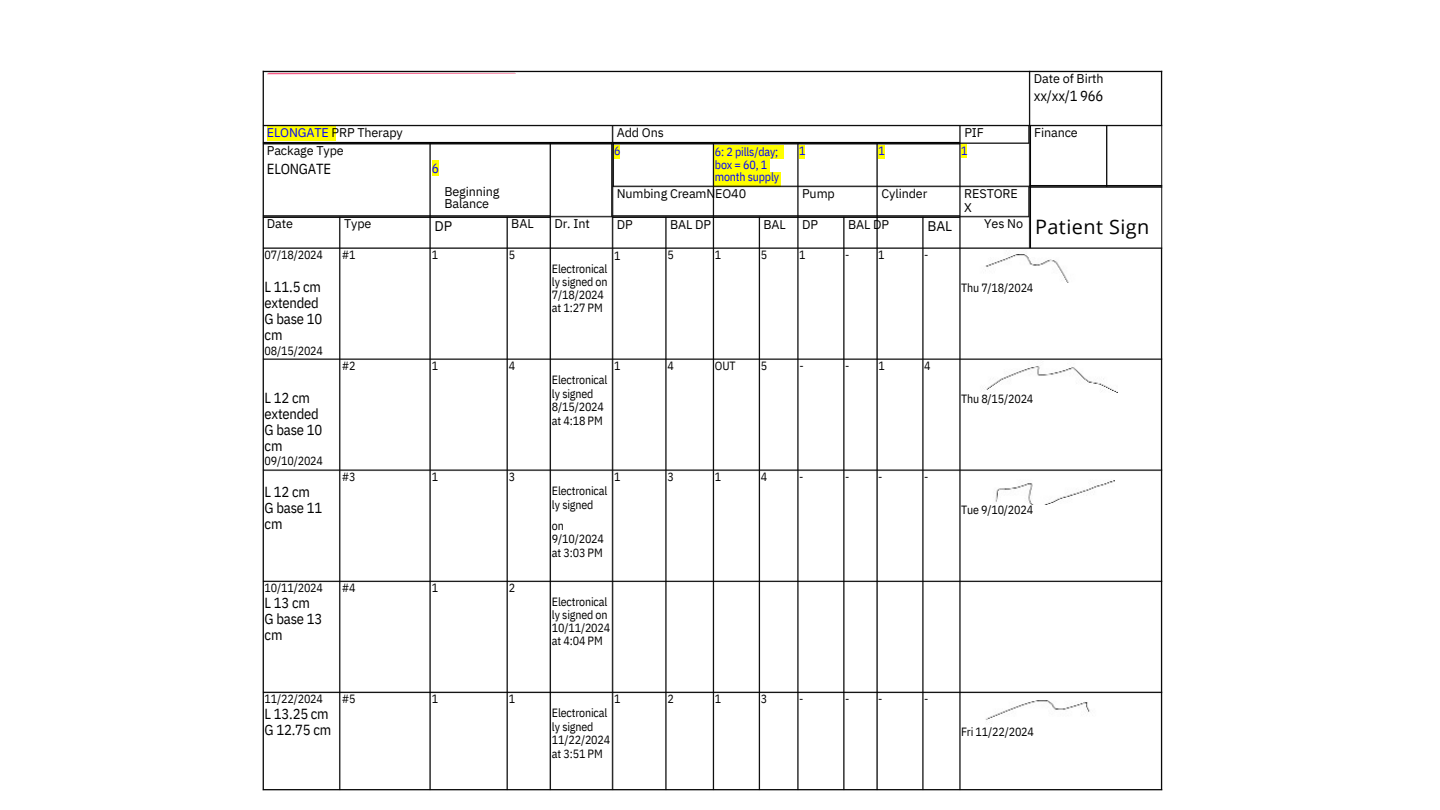
<style>
.page{position:relative;width:1440px;height:810px;background:#fff}
.page>*{position:absolute;margin:0;border:0;box-sizing:border-box;transform-origin:0 0}
.t1{font:19.9px "Open Sans";letter-spacing:.02em;color:#000}
.t2{font:14.6px/15.9px "IBM Plex Sans Cond";letter-spacing:-.015em;color:#000}
.t3{font:13.9px "IBM Plex Sans";color:#000}
.t4{font:13.3px "IBM Plex Sans Cond";color:#00f}
.t5{font:12.6px/17.9px "IBM Plex Sans";letter-spacing:-.01em;color:#000}
.t6{font:11.9px/12.9px "IBM Plex Sans Cond";letter-spacing:-.015em;color:#000}
.t7{font:11.9px/12.9px "IBM Plex Sans Cond";letter-spacing:-.015em;color:#00f}
.s1{color:#00f}
</style>
<div class="page">
<img style="left:262px;top:70px;width:901px;height:721px">
<svg style="left:262px;top:70px;width:289px;height:27px"></svg>
<h4 class="t5" style="left:1034px;top:69px;width:71px">Date of Birth</h4>
<p class="t2" style="left:1034px;top:88px;width:71px">xx/xx/1 966</p>
<p class="t5" style="left:267px;top:124px;width:137px"><span class="s1">ELONGATE</span> PRP Therapy<br>Package Type</p>
<p class="t2" style="left:267px;top:161px;width:66px">ELONGATE</p>
<p class="t5" style="left:267px;top:215px;width:28px">Date</p>
<p class="t5" style="left:344px;top:215px;width:29px">Type</p>
<p class="t5" style="left:1034px;top:123px;width:45px">Finance</p>
<p class="t5" style="left:617px;top:123px;width:49px">Add Ons</p>
<p class="t7" style="left:614px;top:144px;width:8px">6</p>
<p class="t5" style="left:617px;top:184px;width:131px">Numbing CreamNEO40</p>
<h3 class="t5" style="left:617px;top:215px;width:17px">DP</h3>
<p class="t5" style="left:670px;top:215px;width:43px">BAL DP</p>
<h3 class="t5" style="left:764px;top:215px;width:24px">BAL</h3>
<p class="t5" style="left:964px;top:124px;width:21px">PIF</p>
<h2 class="t7" style="left:961px;top:144px;width:8px">1</h2>
<p class="t5" style="left:964px;top:186px;width:55px;line-height:13.9px">RESTORE<br>X</p>
<p class="t5" style="left:984px;top:214px;width:40px">Yes No</p>
<h1 class="t7" style="left:715px;top:145px;width:66px">6: 2 pills/day; box = 60, 1 month supply</h1>
<p class="t7" style="left:799px;top:144px;width:8px">1</p>
<p class="t7" style="left:878px;top:144px;width:8px">1</p>
<p class="t4" style="left:432px;top:159px;width:9px">6</p>
<p class="t5" style="left:444px;top:184px;width:57px;line-height:12.9px">Beginning<br>Balance</p>
<p class="t5" style="left:882px;top:184px;width:47px">Cylinder</p>
<p class="t5" style="left:848px;top:215px;width:43px">BAL DP</p>
<h3 class="t5" style="left:802px;top:184px;width:34px">Pump</h3>
<h3 class="t5" style="left:802px;top:215px;width:17px">DP</h3>
<p class="t5" style="left:511px;top:214px;width:24px">BAL</p>
<p class="t5" style="left:555px;top:214px;width:37px">Dr. Int</p>
<p class="t3" style="left:435px;top:217px;width:19px">DP</p>
<p class="t3" style="left:928px;top:217px;width:26px">BAL</p>
<p class="t1" style="left:1035px;top:212px;width:116px">Patient Sign</p>
<p class="t6" style="left:265px;top:248px;width:60px">07/18/2024</p>
<h4 class="t6" style="left:342px;top:248px;width:15px">#1</h4>
<p class="t6" style="left:432px;top:248px;width:8px">1</p>
<p class="t6" style="left:509px;top:248px;width:8px">5</p>
<p class="t6" style="left:614px;top:249px;width:8px">1</p>
<p class="t6" style="left:667px;top:248px;width:8px">5</p>
<p class="t6" style="left:715px;top:248px;width:8px">1</p>
<p class="t6" style="left:761px;top:248px;width:8px">5</p>
<p class="t6" style="left:799px;top:248px;width:8px">1</p>
<p class="t6" style="left:845px;top:248px;width:6px">-</p>
<h3 class="t6" style="left:878px;top:248px;width:8px">1</h3>
<h3 class="t6" style="left:924px;top:248px;width:6px">-</h3>
<p class="t2" style="left:265px;top:279px;width:59px">L 11.5 cm extended<br>G base 10 cm</p>
<p class="t6" style="left:265px;top:344px;width:60px">08/15/2024</p>
<p class="t6" style="left:552px;top:262px;width:57px">Electronical ly signed on<br>7/18/2024 at 1:27 PM</p>
<p class="t6" style="left:961px;top:281px;width:74px">Thu 7/18/2024</p>
<h4 class="t6" style="left:342px;top:359px;width:15px">#2</h4>
<p class="t6" style="left:432px;top:359px;width:8px">1</p>
<p class="t6" style="left:509px;top:359px;width:8px">4</p>
<p class="t6" style="left:614px;top:359px;width:8px">1</p>
<p class="t6" style="left:667px;top:359px;width:8px">4</p>
<h4 class="t6" style="left:715px;top:359px;width:22px">OUT</h4>
<p class="t6" style="left:761px;top:359px;width:8px">5</p>
<p class="t6" style="left:799px;top:359px;width:6px">-</p>
<p class="t6" style="left:845px;top:359px;width:6px">-</p>
<p class="t6" style="left:878px;top:359px;width:8px">1</p>
<p class="t6" style="left:924px;top:359px;width:8px">4</p>
<p class="t2" style="left:265px;top:390px;width:59px">L12cm extended<br>G base 10 cm</p>
<p class="t6" style="left:265px;top:455px;width:60px">09/10/2024</p>
<p class="t6" style="left:552px;top:373px;width:57px">Electronical</p>
<p class="t6" style="left:552px;top:387px;width:43px">ly signed</p>
<p class="t6" style="left:552px;top:400px;width:54px">8/15/2024</p>
<p class="t6" style="left:552px;top:414px;width:52px">at 4:18 PM</p>
<p class="t6" style="left:961px;top:392px;width:74px">Thu 8/15/2024</p>
<p class="t6" style="left:342px;top:470px;width:15px">#3</p>
<p class="t6" style="left:432px;top:470px;width:8px">1</p>
<h4 class="t6" style="left:509px;top:470px;width:8px">3</h4>
<p class="t6" style="left:614px;top:470px;width:8px">1</p>
<p class="t6" style="left:667px;top:470px;width:8px">3</p>
<p class="t6" style="left:715px;top:470px;width:8px">1</p>
<p class="t6" style="left:761px;top:470px;width:8px">4</p>
<p class="t6" style="left:799px;top:470px;width:6px">-</p>
<p class="t6" style="left:845px;top:470px;width:6px">-</p>
<p class="t6" style="left:878px;top:470px;width:6px">-</p>
<p class="t6" style="left:924px;top:470px;width:6px">-</p>
<p class="t2" style="left:265px;top:484px;width:59px">L12cm<br>G base 11 cm</p>
<p class="t6" style="left:552px;top:484px;width:57px">Electronical</p>
<p class="t6" style="left:552px;top:498px;width:43px">ly signed</p>
<p class="t6" style="left:552px;top:519px;width:13px">on</p>
<p class="t6" style="left:552px;top:532px;width:54px">9/10/2024</p>
<p class="t6" style="left:552px;top:546px;width:52px">at 3:03 PM</p>
<p class="t6" style="left:961px;top:503px;width:74px">Tue 9/10/2024</p>
<p class="t6" style="left:265px;top:581px;width:60px">10/11/2024</p>
<p class="t6" style="left:342px;top:581px;width:15px">#4</p>
<p class="t6" style="left:432px;top:581px;width:8px">1</p>
<p class="t6" style="left:509px;top:581px;width:8px">2</p>
<p class="t2" style="left:265px;top:595px;width:59px">L13cm<br>G base 13 cm</p>
<p class="t6" style="left:552px;top:595px;width:60px">Electronical ly signed on<br>10/11/2024 at 4:04 PM</p>
<h4 class="t6" style="left:265px;top:692px;width:60px">11/22/2024</h4>
<p class="t6" style="left:342px;top:692px;width:15px">#5</p>
<p class="t6" style="left:432px;top:692px;width:8px">1</p>
<p class="t6" style="left:509px;top:692px;width:8px">1</p>
<p class="t6" style="left:614px;top:692px;width:8px">1</p>
<p class="t6" style="left:667px;top:692px;width:8px">2</p>
<p class="t6" style="left:715px;top:692px;width:8px">1</p>
<h4 class="t6" style="left:761px;top:692px;width:8px">3</h4>
<p class="t6" style="left:799px;top:692px;width:6px">-</p>
<p class="t6" style="left:845px;top:692px;width:6px">-</p>
<p class="t6" style="left:878px;top:692px;width:6px">-</p>
<p class="t6" style="left:924px;top:692px;width:6px">-</p>
<p class="t2" style="left:265px;top:706px;width:68px">L 13.25 cm<br>G 12.75 cm</p>
<h4 class="t6" style="left:552px;top:706px;width:57px">Electronical</h4>
<h2 class="t6" style="left:552px;top:720px;width:43px">ly signed</h2>
<p class="t6" style="left:552px;top:733px;width:60px">11/22/2024</p>
<p class="t6" style="left:552px;top:747px;width:52px">at 3:51 PM</p>
<p class="t6" style="left:961px;top:725px;width:74px">Fri 11/22/2024</p>
</div>
